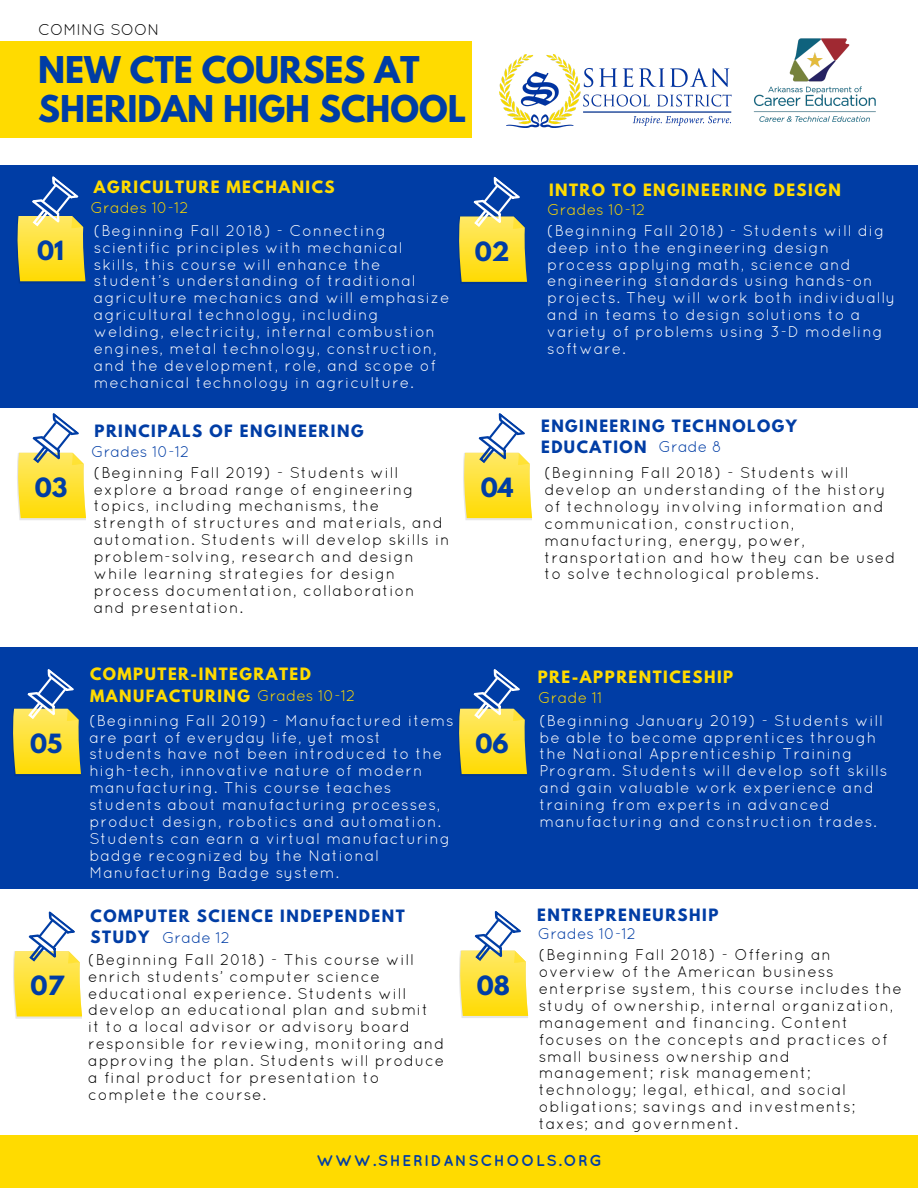
<style>
.page{position:relative;width:918px;height:1188px;background:#fff}
.page>*{position:absolute;margin:0;border:0;box-sizing:border-box;transform-origin:0 0}
.t1{font:700 32.7px/38.8px "League Spartan";color:#003da5}
.t2{font:700 23.48px "League Spartan";color:#003da5}
.t3{font:15.6px/16.9px "Quicksand";letter-spacing:.05em;color:#fff}
.t4{font:15.6px/16.9px "Quicksand";letter-spacing:.05em;color:#000}
.t5{font:15.6px "Quicksand";color:#ffdb00}
.t6{font:15.6px "Quicksand";color:#003da5}
.t7{font:700 15.6px "Quicksand";letter-spacing:.1em;color:#003da5}
.t8{font:15.6px "Quicksand";color:#000}
.t9{font:700 15.08px/21.4px "League Spartan";letter-spacing:.1em;color:#003da5}
.t10{font:700 15.08px/21.4px "League Spartan";letter-spacing:.1em;color:#ffdb00}
</style>
<div class="page">
<div style="left:0;top:41px;width:472px;height:96px;background:#ffdb00"></div>
<div style="left:0;top:165px;width:917px;height:243px;background:#003da5"></div>
<div style="left:0;top:647px;width:918px;height:242px;background:#003da5"></div>
<div style="left:0;top:1130px;width:918px;height:58px;background:#ffdb00"></div>
<div style="left:1px;top:894px;width:917px;height:241px;background:#fff"></div>
<svg style="left:16px;top:176px;width:69px;height:107px"></svg>
<svg style="left:458px;top:176px;width:69px;height:108px"></svg>
<svg style="left:17px;top:413px;width:69px;height:107px"></svg>
<svg style="left:463px;top:413px;width:69px;height:107px"></svg>
<svg style="left:12px;top:669px;width:69px;height:107px"></svg>
<svg style="left:458px;top:669px;width:69px;height:107px"></svg>
<svg style="left:13px;top:911px;width:69px;height:108px"></svg>
<svg style="left:459px;top:911px;width:69px;height:107px"></svg>
<img style="left:753px;top:38px;width:123px;height:84px">
<img style="left:500px;top:54px;width:232px;height:73px">
<p class="t8" style="left:38px;top:21px;width:123px">COMING SOON</p>
<h1 class="t1" style="left:38px;top:55px;width:430px">NEW CTE COURSES AT<br>SHERIDAN HIGH SCHOOL</h1>
<p class="t10" style="left:94px;top:178px;width:242px">AGRICULTURE MECHANICS</p>
<p class="t5" style="left:91px;top:198px;width:100px">Grades 10-12</p>
<p class="t3" style="left:94px;top:222px;width:357px">(Beginning Fall 2018) - Connecting scientific principles with mechanical skills, this course will enhance the student’s understanding of traditional agriculture mechanics and will emphasize agricultural technology, including welding, electricity, internal combustion engines, metal technology, construction, and the development, role, and scope of mechanical technology in agriculture.</p>
<h2 class="t2" style="left:37px;top:239px;width:28px">01</h2>
<h2 class="t2" style="left:475px;top:239px;width:36px">02</h2>
<p class="t9" style="left:94px;top:422px;width:271px">PRINCIPALS OF ENGINEERING</p>
<p class="t6" style="left:91px;top:442px;width:100px">Grades 10-12</p>
<h2 class="t2" style="left:35px;top:476px;width:34px">03</h2>
<p class="t4" style="left:94px;top:463px;width:357px">(Beginning Fall 2019) - Students will explore a broad range of engineering topics, including mechanisms, the strength of structures and materials, and automation. Students will develop skills in problem-solving, research and design while learning strategies for design process documentation, collaboration<br>and presentation.</p>
<h2 class="t2" style="left:481px;top:476px;width:34px">04</h2>
<h2 class="t2" style="left:30px;top:732px;width:34px">05</h2>
<p class="t10" style="left:90px;top:665px;width:222px">COMPUTER-INTEGRATED<br>MANUFACTURING</p>
<p class="t3" style="left:89px;top:712px;width:366px">(Beginning Fall 2019) - Manufactured items are part of everyday life, yet most students have not been introduced to the high-tech, innovative nature of modern manufacturing. This course teaches students about manufacturing processes, product design, robotics and automation.<br>Students can earn a virtual manufacturing badge recognized by the National Manufacturing Badge system.</p>
<p class="t5" style="left:257px;top:686px;width:100px">Grades 10-12</p>
<h2 class="t2" style="left:476px;top:732px;width:35px">06</h2>
<h2 class="t2" style="left:31px;top:974px;width:35px">07</h2>
<p class="t9" style="left:91px;top:907px;width:316px">COMPUTER SCIENCE INDEPENDENT<br>STUDY</p>
<p class="t4" style="left:88px;top:951px;width:358px">(Beginning Fall 2018) - This course will enrich students’ computer science educational experience. Students will develop an educational plan and submit<br>it to a local advisor or advisory board responsible for reviewing, monitoring and approving the plan. Students will produce a final product for presentation to complete the course.</p>
<p class="t6" style="left:162px;top:928px;width:69px">Grade 12</p>
<h2 class="t2" style="left:477px;top:973px;width:35px">08</h2>
<p class="t10" style="left:549px;top:181px;width:293px">INTRO TO ENGINEERING DESIGN</p>
<p class="t5" style="left:547px;top:200px;width:100px">Grades 10-12</p>
<p class="t3" style="left:547px;top:222px;width:350px">(Beginning Fall 2018) - Students will dig deep into the engineering design process applying math, science and engineering standards using hands-on projects. They will work both individually and in teams to design solutions to a variety of problems using 3-D modeling software.</p>
<p class="t9" style="left:541px;top:417px;width:257px">ENGINEERING TECHNOLOGY<br>EDUCATION</p>
<p class="t4" style="left:544px;top:464px;width:352px">(Beginning Fall 2018) - Students will develop an understanding of the history of technology involving information and communication, construction, manufacturing, energy, power, transportation and how they can be used to solve technological problems.</p>
<p class="t6" style="left:659px;top:437px;width:65px">Grade 8</p>
<p class="t10" style="left:538px;top:668px;width:197px">PRE-APPRENTICESHIP</p>
<p class="t3" style="left:539px;top:712px;width:350px">(Beginning January 2019) - Students will be able to become apprentices through the National Apprenticeship Training Program. Students will develop soft skills and gain valuable work experience and training from experts in advanced manufacturing and construction trades.</p>
<p class="t5" style="left:538px;top:688px;width:65px">Grade 11</p>
<p class="t9" style="left:537px;top:906px;width:183px">ENTREPRENEURSHIP</p>
<p class="t4" style="left:539px;top:946px;width:365px">(Beginning Fall 2018) - Offering an overview of the American business enterprise system, this course includes the study of ownership, internal organization, management and financing. Content focuses on the concepts and practices of small business ownership and management; risk management; technology; legal, ethical, and social obligations; savings and investments; taxes; and government.</p>
<p class="t6" style="left:538px;top:925px;width:100px">Grades 10-12</p>
<p class="t7" style="left:317px;top:1151px;width:287px">WWW.SHERIDANSCHOOLS.ORG</p>
</div>
